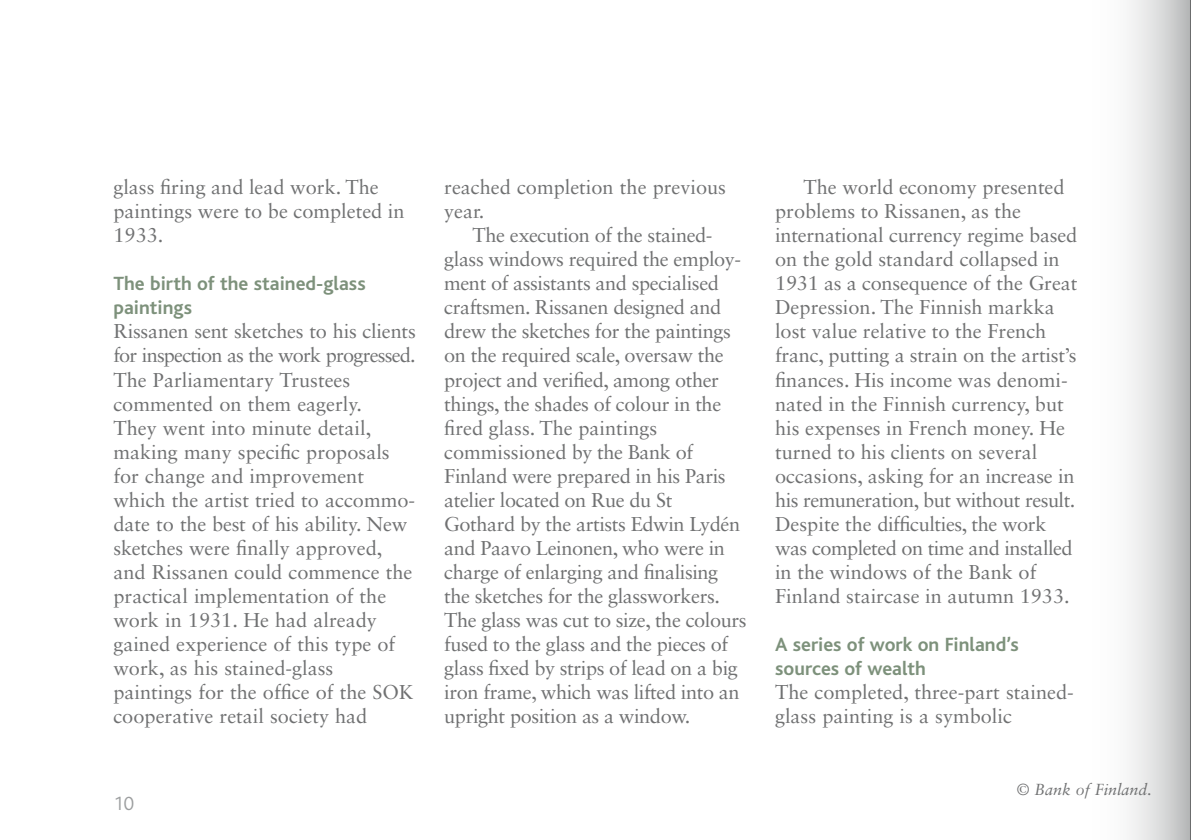
<style>
.page{position:relative;width:1191px;height:840px;background:#fff}
.page>*{position:absolute;margin:0;border:0;box-sizing:border-box;transform-origin:0 0}
.leipis{font:20px/24px "Sabon LT Std";letter-spacing:-.02em;color:#707172}
.leipis-2{font:20px/24px "Sabon LT Std";color:#707172}
.leipisEka{font:20px/24px "Sabon LT Std";color:#707172}
.otsikko_vali{font:700 20px/24px "Bliss";color:#7d917b}
.t1{font:300 20px "Bliss";color:#9c9e9f}
.kuvateksti{font:italic 16px "Sabon LT Std";color:#707172}
</style>
<div class="page">
<svg style="left:1129px;top:0;width:61px;height:839px"></svg>
<hr style="left:1190px;top:0;width:1px;height:839px;background:#000">
<p class="leipis-2" style="left:113px;top:175px;width:293px">glass firing and lead work. The paintings were to be completed in<br>1933.</p>
<p class="otsikko_vali" style="left:113px;top:272px;width:254px">The birth of the stained-glass paintings</p>
<p class="leipisEka" style="left:113px;top:319px;width:304px">Rissanen sent sketches to his clients for inspection as the work progressed.<br>The Parliamentary Trustees commented on them eagerly.<br>They went into minute detail, making many specific proposals for change and improvement which the artist tried to accommo&shy;date to the best of his ability. New sketches were finally approved, and Rissanen could commence the practical implementation of the work in 1931. He had already gained experience of this type of work, as his stained-glass paintings for the office of the SOK cooperative retail society had</p>
<p class="t1" style="left:113px;top:792px;width:22px">10</p>
<p class="leipisEka" style="left:444px;top:175px;width:283px">reached completion the previous year.</p>
<p class="leipis" style="left:444px;top:223px;width:304px;text-indent:28px">The execution of the stained&shy;glass windows required the employ&shy;ment of assistants and specialised craftsmen. Rissanen designed and drew the sketches for the paintings on the required scale, oversaw the project and verified, among other things, the shades of colour in the fired glass. The paintings commissioned by the Bank of Finland were prepared in his Paris atelier located on Rue du St Gothard by the artists Edwin Lydén and Paavo Leinonen, who were in charge of enlarging and finalising the sketches for the glassworkers.<br>The glass was cut to size, the colours fused to the glass and the pieces of glass fixed by strips of lead on a big iron frame, which was lifted into an upright position as a window.</p>
<p class="leipis-2" style="left:775px;top:175px;width:304px;text-indent:28px">The world economy presented problems to Rissanen, as the international currency regime based on the gold standard collapsed in 1931 as a consequence of the Great Depression. The Finnish markka lost value relative to the French franc, putting a strain on the artist’s finances. His income was denomi&shy;nated in the Finnish currency, but his expenses in French money. He turned to his clients on several occasions, asking for an increase in his remuneration, but without result.<br>Despite the difficulties, the work was completed on time and installed in the windows of the Bank of Finland staircase in autumn 1933.</p>
<p class="otsikko_vali" style="left:775px;top:632px;width:245px">A series of work on Finland’s sources of wealth</p>
<p class="leipisEka" style="left:775px;top:679px;width:300px">The completed, three-part stained&shy;glass painting is a symbolic</p>
<p class="kuvateksti" style="left:1016px;top:779px;width:137px">© Bank of Finland.</p>
</div>
